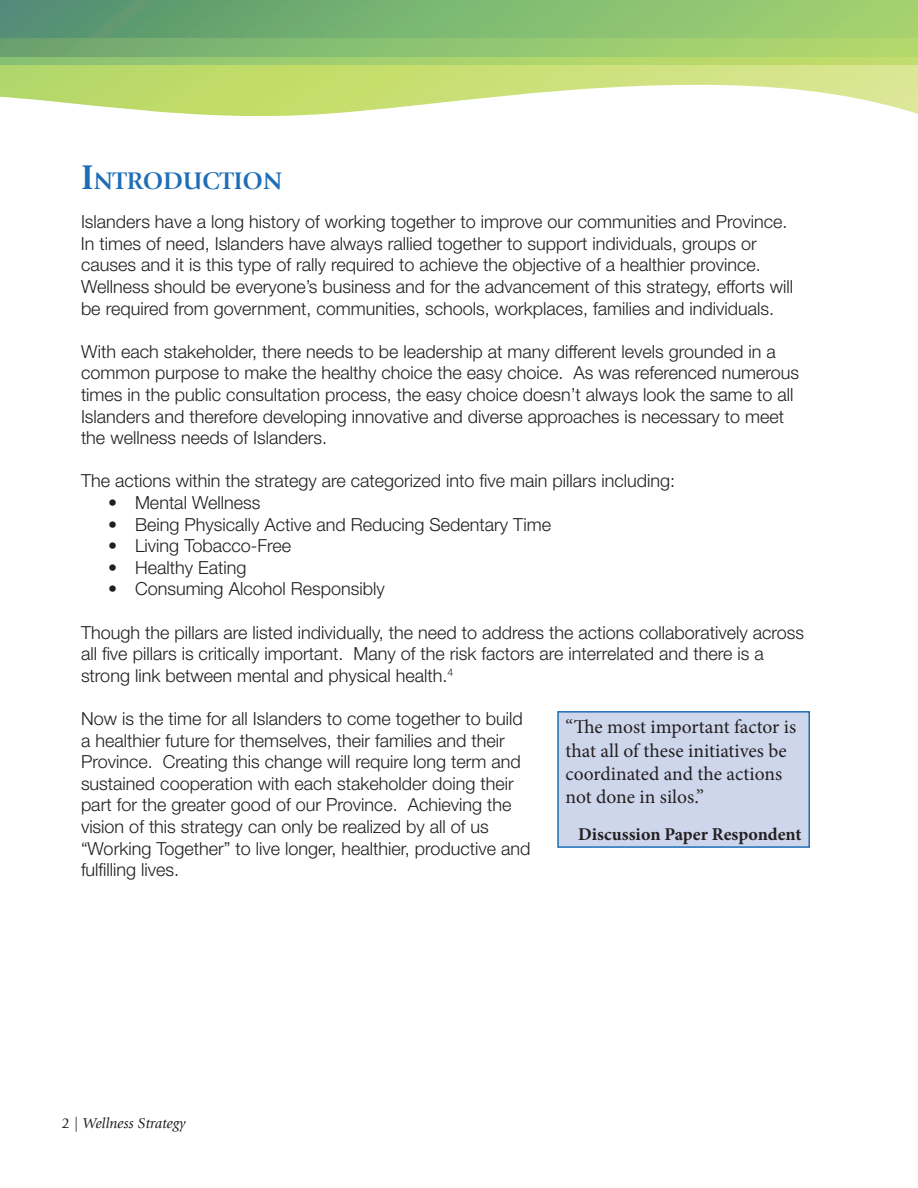
<style>
.page{position:relative;width:918px;height:1188px;background:#fff}
.page>*{position:absolute;margin:0;border:0;box-sizing:border-box;transform-origin:0 0}
.t1{font:700 25.2px "Giovanni";color:#1e6eb7}
.t2{font:19.5px/23.4px "Minion Pro";color:#231f20}
.t3{font:300 18px/21.6px "Helvetica Neue LT Std";color:#231f20}
.t4{font:700 18px "Minion Pro";color:#231f20}
.t5{font:italic 15px "Giovanni";color:#231f20}
.s1{font-size:36px}
.s2{font-style:normal}
</style>
<div class="page">
<svg style="left:0;top:64px;width:918px;height:53px"></svg>
<svg style="left:0;top:56px;width:918px;height:8px;background:#a4cf6e"></svg>
<div style="left:0;top:0;width:918px;height:56px;background:linear-gradient(to right,#6ba572,#b5dd6e)"></div>
<div style="left:0;top:0;width:918px;height:38px;background:linear-gradient(to right,#529273,#a7d870)"></div>
<div style="left:558px;top:712px;width:251px;height:135px;background:#ced6ec"></div>
<div style="left:557px;top:711px;width:253px;height:137px;border:2px solid #1e6eb7"></div>
<h1 class="t1" style="left:81px;top:166px;width:203px"><span class="s1">I</span>NTRODUCTION</h1>
<p class="t3" style="left:81px;top:211px;width:714px">Islanders have a long history of working together to improve our communities and Province.<br>In times of need, Islanders have always rallied together to support individuals, groups or causes and it is this type of rally required to achieve the objective of a healthier province.<br>Wellness should be everyone’s business and for the advancement of this strategy, efforts will be required from government, communities, schools, workplaces, families and individuals.</p>
<p class="t3" style="left:81px;top:340px;width:720px">With each stakeholder, there needs to be leadership at many different levels grounded in a common purpose to make the healthy choice the easy choice. As was referenced numerous times in the public consultation process, the easy choice doesn’t always look the same to all Islanders and therefore developing innovative and diverse approaches is necessary to meet the wellness needs of Islanders.</p>
<p class="t3" style="left:81px;top:470px;width:596px">The actions within the strategy are categorized into five main pillars including:</p>
<p class="t3" style="left:108px;top:491px;width:154px">• Mental Wellness</p>
<p class="t3" style="left:108px;top:513px;width:445px">• Being Physically Active and Reducing Sedentary Time</p>
<p class="t3" style="left:108px;top:535px;width:185px">• Living Tobacco-Free</p>
<p class="t3" style="left:108px;top:556px;width:140px">• Healthy Eating</p>
<p class="t3" style="left:108px;top:578px;width:278px">• Consuming Alcohol Responsibly</p>
<p class="t3" style="left:81px;top:621px;width:725px">Though the pillars are listed individually, the need to address the actions collaboratively across all five pillars is critically important. Many of the risk factors are interrelated and there is a strong link between mental and physical health. <sup>4</sup></p>
<p class="t3" style="left:81px;top:707px;width:451px">Now is the time for all Islanders to come together to build a healthier future for themselves, their families and their Province. Creating this change will require long term and sustained cooperation with each stakeholder doing their part for the greater good of our Province. Achieving the vision of this strategy can only be realized by all of us “Working Together” to live longer, healthier, productive and fulfilling lives.</p>
<p class="t2" style="left:566px;top:715px;width:232px">“The most important factor is that all of these initiatives be coordinated and the actions not done in silos.”</p>
<p class="t4" style="left:578px;top:822px;width:225px">Discussion Paper Respondent</p>
<p class="t5" style="left:62px;top:1115px;width:126px"><span class="s2">2 |</span> Wellness Strategy</p>
</div>
